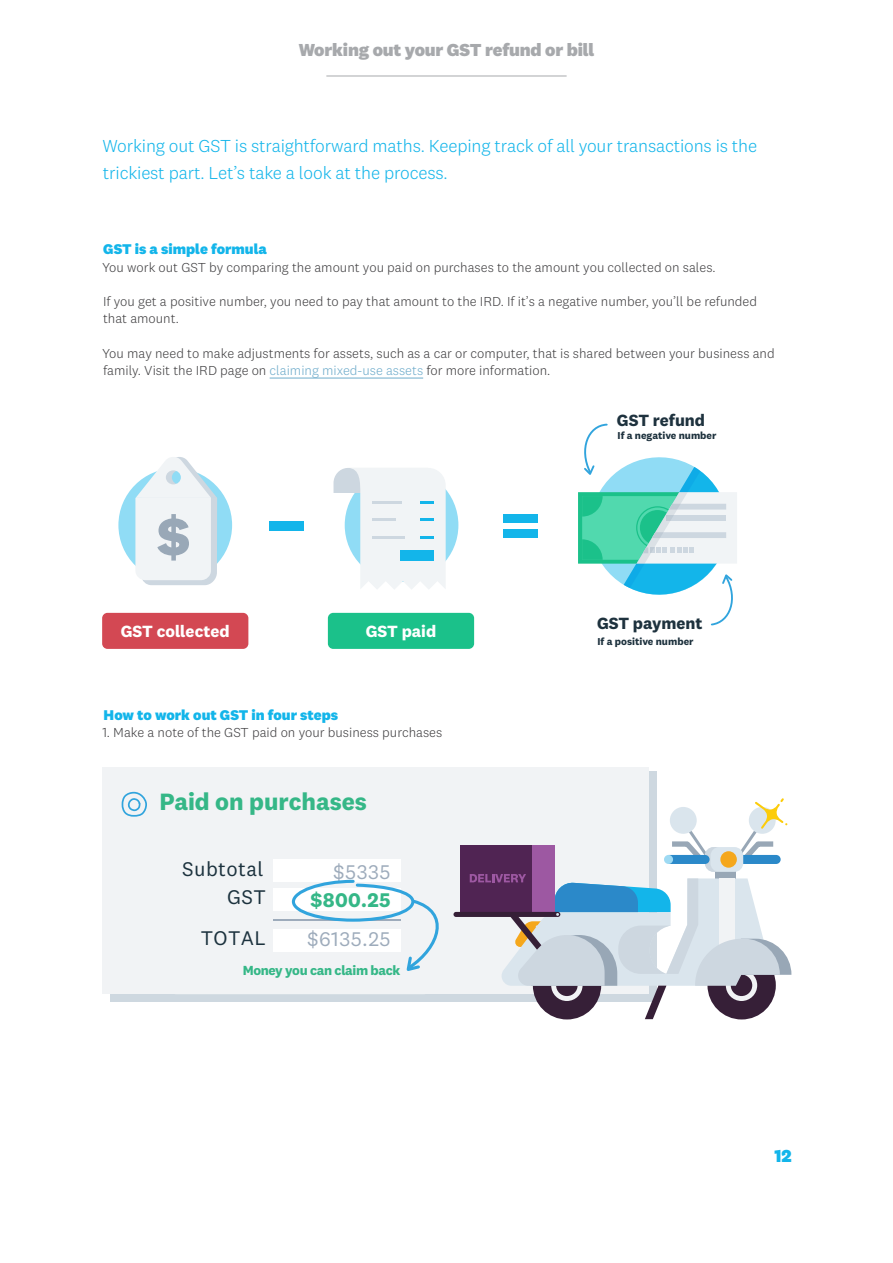
<style>
.page{position:relative;width:893px;height:1263px;background:#fff}
.page>*{position:absolute;margin:0;border:0;box-sizing:border-box;transform-origin:0 0}
.t1{font:700 24.45px "National 2";color:#35b787}
.t2{font:20.55px/28px "National 2";letter-spacing:.02em;color:#1c323e;text-align:right}
.t3{font:700 20.55px/28px "National 2";color:#35b787;text-align:right}
.t4{font:20.55px "National 2";letter-spacing:.02em;color:#9dabbb}
.Subtitle{font:300 18px/27px "National 2";letter-spacing:-.01em;color:#13b5ea}
.Masthead{font:800 18px "National 2";letter-spacing:-.01em;color:#a7a9ac}
.t5{font:800 18px "National 2";color:#13b5ea}
.t6{font:700 16.8px "National 2";color:#fff}
.t7{font:700 16.8px "National 2";color:#1e323e}
.t8{font:800 14.7px "National 2";color:#13b5ea}
.t9{font:700 13.65px "National 2";letter-spacing:-.025em;color:#35b787}
.Body{font:300 13.5px/17.2px "National 2";color:#414042}
.t10{font:700 10.35px "National 2";color:#1e323e}
.s1{color:#6faccb}
.s2{font-weight:400;color:#9dabbb}
</style>
<div class="page">
<hr style="left:326px;top:76px;width:241px;height:1px;background:#a7a9ac">
<div style="left:328px;top:613px;width:146px;height:36px;background:#1bc18a;border-radius:5px"></div>
<div style="left:102px;top:613px;width:146px;height:36px;background:#d34853;border-radius:5px"></div>
<div style="left:345px;top:468px;width:113px;height:114px;background:#90dcf5;border-radius:50%"></div>
<div style="left:118px;top:468px;width:114px;height:114px;background:#90dcf5;border-radius:50%"></div>
<svg style="left:135px;top:457px;width:82px;height:128px"></svg>
<svg style="left:333px;top:468px;width:113px;height:121px"></svg>
<div style="left:269px;top:521px;width:35px;height:10px;background:#13b5ea"></div>
<div style="left:503px;top:514px;width:34px;height:8px;background:#13b5ea"></div>
<div style="left:503px;top:530px;width:34px;height:8px;background:#13b5ea"></div>
<svg style="left:578px;top:423px;width:159px;height:203px"></svg>
<hr style="left:270px;top:378px;width:153px;height:1px;background:#6faccb">
<div style="left:110px;top:771px;width:546px;height:230px;background:#ced8e0"></div>
<div style="left:103px;top:767px;width:545px;height:227px;background:#f1f3f5"></div>
<svg style="left:121px;top:791px;width:26px;height:26px"></svg>
<div style="left:273px;top:859px;width:128px;height:22px;background:#fff"></div>
<div style="left:273px;top:889px;width:128px;height:22px;background:#fff"></div>
<div style="left:273px;top:929px;width:128px;height:23px;background:#fff"></div>
<hr style="left:273px;top:919px;width:128px;height:2px;background:#9dabbb">
<svg style="left:290px;top:879px;width:149px;height:92px"></svg>
<div style="left:460px;top:845px;width:73px;height:67px;background:#502453"></div>
<div style="left:453px;top:912px;width:107px;height:5px;background:#361f37;border-radius:3px"></div>
<svg style="left:470px;top:798px;width:321px;height:221px"></svg>
<h1 class="Masthead" style="left:299px;top:39px;width:297px">Working out your GST refund or bill</h1>
<h2 class="Subtitle" style="left:102px;top:132px;width:656px">Working out GST is straightforward maths. Keeping track of all your transactions is the trickiest part. Let’s take a look at the process.</h2>
<h2 class="t8" style="left:103px;top:240px;width:165px">GST is a simple formula</h2>
<p class="Body" style="left:102px;top:258px;width:615px">You work out GST by comparing the amount you paid on purchases to the amount you collected on sales.</p>
<p class="Body" style="left:103px;top:293px;width:656px">If you get a positive number, you need to pay that amount to the IRD. If it’s a negative number, you’ll be refunded that amount.</p>
<p class="Body" style="left:102px;top:344px;width:674px">You may need to make adjustments for assets, such as a car or computer, that is shared between your business and family. Visit the IRD page on <span class="s1">claiming mixed-use assets</span> for more information.</p>
<p class="t7" style="left:617px;top:410px;width:90px">GST refund</p>
<p class="t6" style="left:121px;top:621px;width:110px">GST collected</p>
<p class="t6" style="left:366px;top:621px;width:72px">GST paid</p>
<h2 class="t8" style="left:104px;top:706px;width:236px">How to work out GST in four steps</h2>
<p class="Body" style="left:103px;top:724px;width:341px">1. Make a note of the GST paid on your business purchases</p>
<p class="t1" style="left:159px;top:786px;width:209px">Paid on purchases</p>
<p class="t2" style="left:182px;top:855px;width:85px">Subtotal<br>GST</p>
<p class="t2" style="left:201px;top:924px;width:67px">TOTAL</p>
<p class="t3" style="left:310px;top:857px;width:82px"><span class="s2">$5335 </span>$800.25</p>
<p class="t4" style="left:307px;top:927px;width:85px">$6135.25</p>
<p class="t9" style="left:243px;top:962px;width:159px">Money you can claim back</p>
<p class="t10" style="left:618px;top:429px;width:100px">If a negative number</p>
<p class="t7" style="left:597px;top:612px;width:107px">GST payment</p>
<p class="t10" style="left:597px;top:635px;width:98px">If a positive number</p>
<h3 class="t5" style="left:774px;top:1144px;width:18px">12</h3>
</div>
